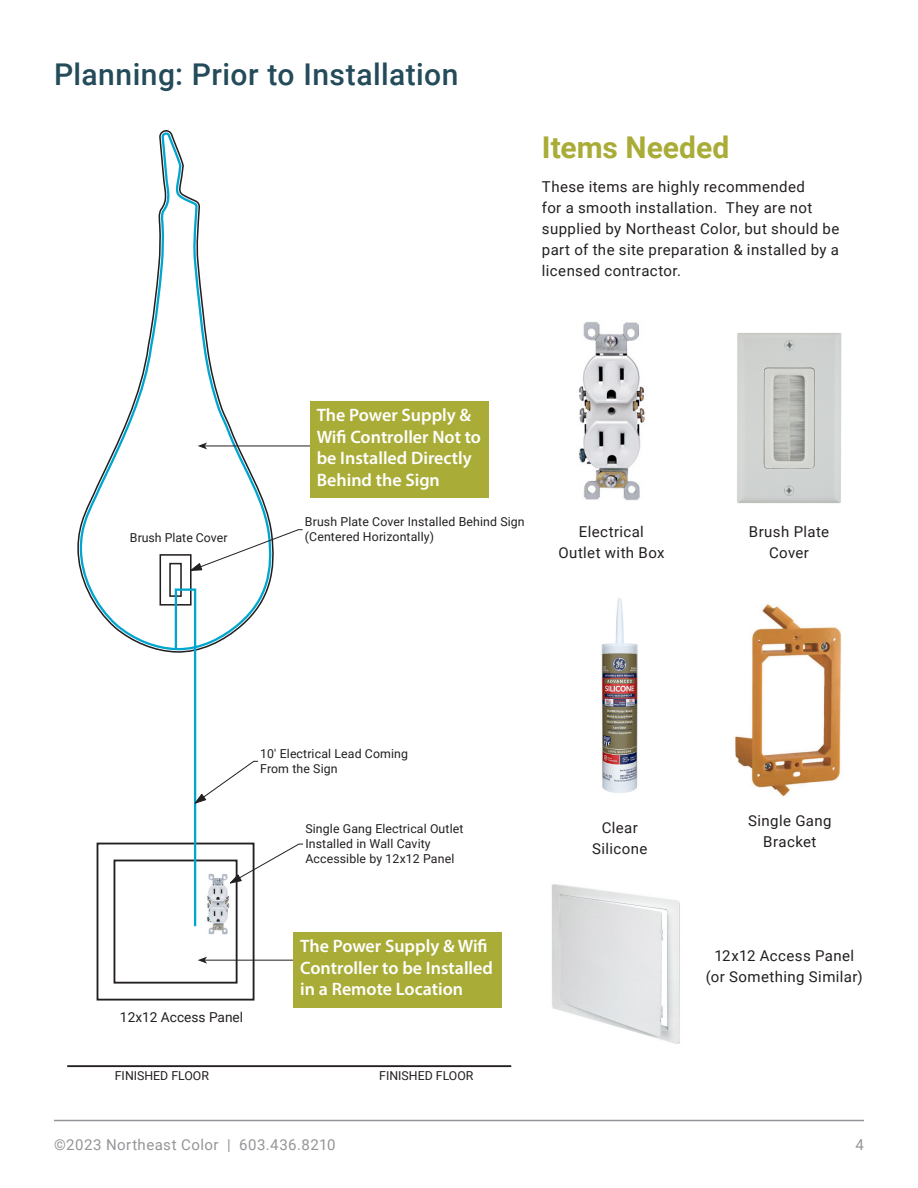
<style>
.page{position:relative;width:918px;height:1188px;background:#fff}
.page>*{position:absolute;margin:0;border:0;box-sizing:border-box;transform-origin:0 0}
.Page_Title{font:500 30px "Roboto";letter-spacing:.015em;color:#234b59}
.Callout{font:700 30px "Roboto";color:#a9ac36}
.Dimension{font:600 18px/21.6px "Myriad Pro";color:#fff}
.Body{font:15px/21px "Roboto";letter-spacing:.025em;color:#231f20}
.Drawing_Callout{font:15px/21px "Roboto";letter-spacing:.025em;color:#231f20;text-align:center}
.t1{font:15px "Roboto";letter-spacing:.035em;color:#939598}
.t2{font:13.65px "Roboto";color:#231f20}
.t3{font:12.3px/14.9px "Roboto";letter-spacing:.01em;color:#231f20}
</style>
<div class="page">
<hr style="left:54px;top:1120px;width:810px;height:1px;background:#939598">
<hr style="left:67px;top:1065px;width:444px;height:2px;background:#231f20">
<svg style="left:79px;top:130px;width:195px;height:521px"></svg>
<div style="left:160px;top:555px;width:31px;height:50px;background:#fff"></div>
<div style="left:160px;top:554px;width:32px;height:52px;border:2px solid #231f20"></div>
<div style="left:169px;top:563px;width:13px;height:34px;border:2px solid #231f20"></div>
<div style="left:97px;top:843px;width:158px;height:158px;border:2px solid #231f20"></div>
<div style="left:114px;top:860px;width:124px;height:124px;border:2px solid #231f20"></div>
<img style="left:208px;top:929px;width:20px;height:6px">
<svg style="left:174px;top:587px;width:130px;height:342px"></svg>
<svg style="left:188px;top:529px;width:115px;height:42px"></svg>
<img style="left:737px;top:333px;width:105px;height:170px">
<img style="left:551px;top:884px;width:129px;height:160px">
<img style="left:735px;top:604px;width:106px;height:193px">
<img style="left:578px;top:322px;width:67px;height:179px">
<img style="left:601px;top:598px;width:37px;height:195px">
<hr style="left:205px;top:446px;width:111px;height:1px;background:#231f20">
<svg style="left:198px;top:442px;width:9px;height:7px"></svg>
<hr style="left:205px;top:960px;width:111px;height:1px;background:#231f20">
<svg style="left:198px;top:957px;width:9px;height:7px"></svg>
<div style="left:310px;top:401px;width:178px;height:96px;background:#a9ac36"></div>
<div style="left:293px;top:932px;width:209px;height:76px;background:#a9ac36"></div>
<p class="Page_Title" style="left:54px;top:54px;width:406px">Planning: Prior to Installation</p>
<p class="Callout" style="left:542px;top:126px;width:189px">Items Needed</p>
<p class="Body" style="left:542px;top:176px;width:299px">These items are highly recommended<br>for a smooth installation. They are not supplied by Northeast Color, but should be part of the site preparation &amp; installed by a licensed contractor.</p>
<p class="t3" style="left:130px;top:529px;width:99px">Brush Plate Cover</p>
<p class="Dimension" style="left:317px;top:404px;width:166px">The Power Supply &amp;<br>Wifi Controller Not to be Installed Directly<br>Behind the Sign</p>
<p class="t3" style="left:305px;top:514px;width:221px">Brush Plate Cover Installed Behind Sign (Centered Horizontally)</p>
<p class="Drawing_Callout" style="left:558px;top:521px;width:108px">Electrical<br>Outlet with Box</p>
<p class="Drawing_Callout" style="left:749px;top:521px;width:82px">Brush Plate<br>Cover</p>
<p class="t3" style="left:260px;top:746px;width:149px">10' Electrical Lead Coming<br>From the Sign</p>
<p class="t3" style="left:305px;top:821px;width:160px">Single Gang Electrical Outlet<br>Installed in Wall Cavity<br>Accessible by 12x12 Panel</p>
<p class="t2" style="left:120px;top:1007px;width:125px">12x12 Access Panel</p>
<p class="Dimension" style="left:300px;top:935px;width:194px">The Power Supply &amp; Wifi<br>Controller to be Installed in a Remote Location</p>
<p class="t3" style="left:115px;top:1068px;width:96px">FINISHED FLOOR</p>
<p class="t3" style="left:379px;top:1068px;width:96px">FINISHED FLOOR</p>
<p class="Drawing_Callout" style="left:592px;top:817px;width:57px">Clear<br>Silicone</p>
<p class="Drawing_Callout" style="left:748px;top:810px;width:85px">Single Gang<br>Bracket</p>
<p class="Drawing_Callout" style="left:714px;top:945px;width:141px">12x12 Access Panel</p>
<p class="Drawing_Callout" style="left:706px;top:966px;width:158px">(or Something Similar)</p>
<p class="t1" style="left:54px;top:1134px;width:283px">©2023 Northeast Color | 603.436.8210</p>
<p class="t1" style="left:856px;top:1135px;width:10px">4</p>
</div>
